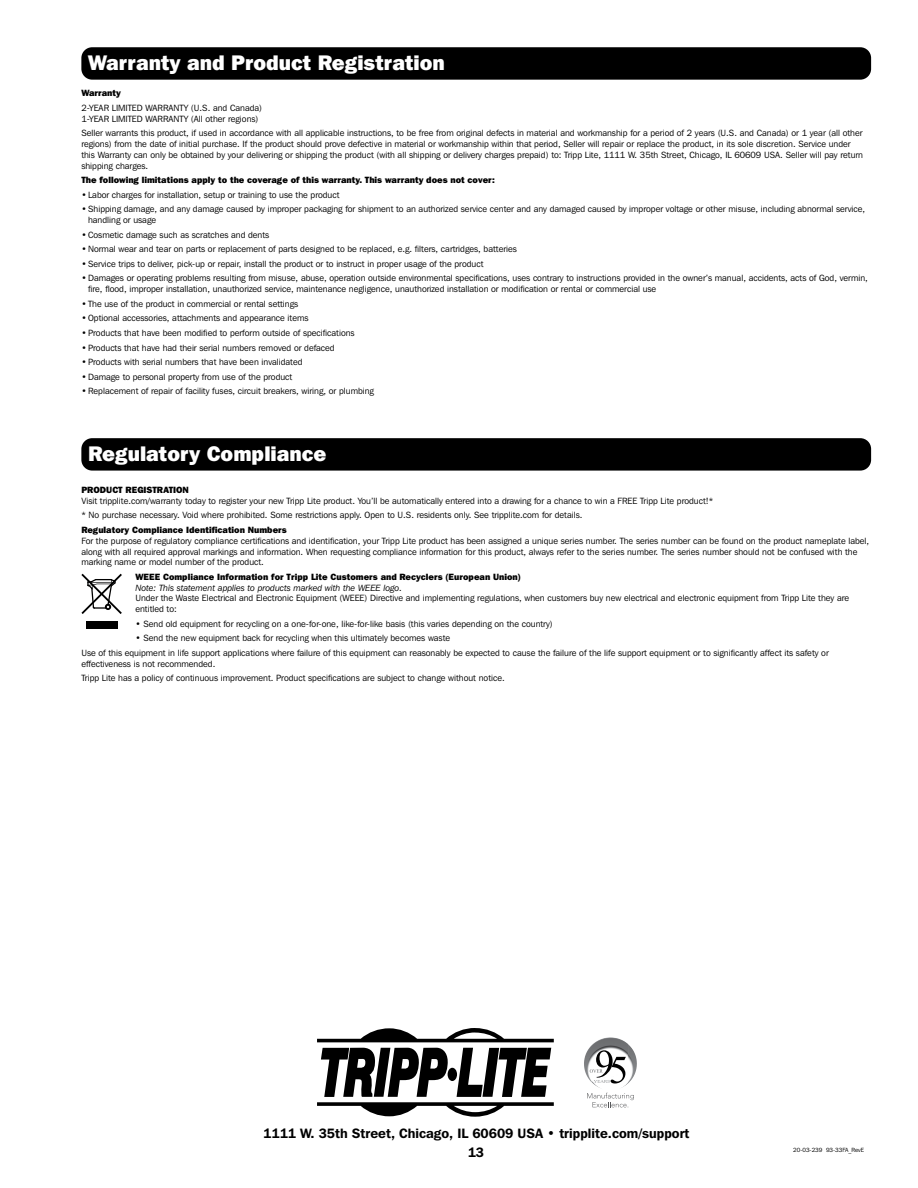
<style>
.page{position:relative;width:918px;height:1188px;background:#fff}
.page>*{position:absolute;margin:0;border:0;box-sizing:border-box;transform-origin:0 0}
.t1{font:800 21px "Franklin Gothic IT Cby BT";color:#fff}
.t2{font:600 13.5px "Franklin Gothic IT Cby BT";color:#000}
.t3{font:9px/10.8px "Franklin Gothic IT Cby BT";color:#000}
.t4{font:800 9px "Franklin Gothic IT Cby BT";color:#000}
.t5{font:italic 9px "Franklin Gothic IT Cby BT";color:#000}
.t6{font:6px "Franklin Gothic IT Cby BT";color:#000}
</style>
<div class="page">
<div style="left:81px;top:47px;width:790px;height:33px;background:#000;border-radius:11px"></div>
<div style="left:81px;top:438px;width:790px;height:33px;background:#000;border-radius:11px"></div>
<div style="left:86px;top:621px;width:31px;height:8px;background:#000"></div>
<svg style="left:81px;top:574px;width:41px;height:40px"></svg>
<svg style="left:317px;top:1028px;width:237px;height:14px"></svg>
<svg style="left:317px;top:1048px;width:237px;height:69px"></svg>
<img style="left:587px;top:1037px;width:22px;height:14px">
<img style="left:628px;top:1049px;width:9px;height:34px">
<svg style="left:587px;top:1093px;width:47px;height:15px"></svg>
<svg style="left:590px;top:1050px;width:36px;height:34px"></svg>
<h1 class="t1" style="left:88px;top:49px;width:358px">Warranty and Product Registration</h1>
<p class="t4" style="left:81px;top:87px;width:41px">Warranty</p>
<p class="t3" style="left:81px;top:102px;width:182px">2-YEAR LIMITED WARRANTY (U.S. and Canada)<br>1-YEAR LIMITED WARRANTY (All other regions)</p>
<p class="t3" style="left:81px;top:127px;width:783px">Seller warrants this product, if used in accordance with all applicable instructions, to be free from original defects in material and workmanship for a period of 2 years (U.S. and Canada) or 1 year (all other regions) from the date of initial purchase. If the product should prove defective in material or workmanship within that period, Seller will repair or replace the product, in its sole discretion. Service under this Warranty can only be obtained by your delivering or shipping the product (with all shipping or delivery charges prepaid) to: Tripp Lite, 1111 W. 35th Street, Chicago, IL 60609 USA. Seller will pay return shipping charges.</p>
<p class="t4" style="left:81px;top:174px;width:415px">The following limitations apply to the coverage of this warranty. This warranty does not cover:</p>
<p class="t3" style="left:81px;top:189px;width:260px">• Labor charges for installation, setup or training to use the product</p>
<p class="t3" style="left:88px;top:204px;width:779px;text-indent:-7px">• Shipping damage, and any damage caused by improper packaging for shipment to an authorized service center and any damaged caused by improper voltage or other misuse, including abnormal service, handling or usage</p>
<p class="t3" style="left:81px;top:229px;width:189px">• Cosmetic damage such as scratches and dents</p>
<p class="t3" style="left:81px;top:244px;width:437px">• Normal wear and tear on parts or replacement of parts designed to be replaced, e.g. filters, cartridges, batteries</p>
<p class="t3" style="left:81px;top:258px;width:404px">• Service trips to deliver, pick-up or repair, install the product or to instruct in proper usage of the product</p>
<p class="t3" style="left:88px;top:273px;width:781px;text-indent:-7px">• Damages or operating problems resulting from misuse, abuse, operation outside environmental specifications, uses contrary to instructions provided in the owner’s manual, accidents, acts of God, vermin, fire, flood, improper installation, unauthorized service, maintenance negligence, unauthorized installation or modification or rental or commercial use</p>
<p class="t3" style="left:81px;top:298px;width:218px">• The use of the product in commercial or rental settings</p>
<p class="t3" style="left:81px;top:313px;width:229px">• Optional accessories, attachments and appearance items</p>
<p class="t3" style="left:81px;top:327px;width:275px">• Products that have been modified to perform outside of specifications</p>
<p class="t3" style="left:81px;top:342px;width:255px">• Products that have had their serial numbers removed or defaced</p>
<p class="t3" style="left:81px;top:356px;width:223px">• Products with serial numbers that have been invalidated</p>
<p class="t3" style="left:81px;top:371px;width:213px">• Damage to personal property from use of the product</p>
<p class="t3" style="left:81px;top:386px;width:294px">• Replacement of repair of facility fuses, circuit breakers, wiring, or plumbing</p>
<h1 class="t1" style="left:88px;top:440px;width:240px">Regulatory Compliance</h1>
<p class="t4" style="left:81px;top:484px;width:109px">PRODUCT REGISTRATION</p>
<p class="t3" style="left:81px;top:493px;width:633px;line-height:14.5px">Visit tripplite.com/warranty today to register your new Tripp Lite product. You’ll be automatically entered into a drawing for a chance to win a FREE Tripp Lite product!* * No purchase necessary. Void where prohibited. Some restrictions apply. Open to U.S. residents only. See tripplite.com for details.</p>
<p class="t4" style="left:81px;top:524px;width:207px">Regulatory Compliance Identification Numbers</p>
<p class="t3" style="left:81px;top:535px;width:789px">For the purpose of regulatory compliance certifications and identification, your Tripp Lite product has been assigned a unique series number. The series number can be found on the product nameplate label, along with all required approval markings and information. When requesting compliance information for this product, always refer to the series number. The series number should not be confused with the marking name or model number of the product.</p>
<p class="t4" style="left:135px;top:571px;width:387px">WEEE Compliance Information for Tripp Lite Customers and Recyclers (European Union)</p>
<p class="t5" style="left:135px;top:582px;width:268px">Note: This statement applies to products marked with the WEEE logo.</p>
<p class="t3" style="left:135px;top:593px;width:715px">Under the Waste Electrical and Electronic Equipment (WEEE) Directive and implementing regulations, when customers buy new electrical and electronic equipment from Tripp Lite they are entitled to:</p>
<p class="t3" style="left:135px;top:618px;width:419px">• Send old equipment for recycling on a one-for-one, like-for-like basis (this varies depending on the country)</p>
<p class="t3" style="left:81px;top:631px;width:749px;line-height:14.5px;text-indent:54px">• Send the new equipment back for recycling when this ultimately becomes waste<br>Use of this equipment in life support applications where failure of this equipment can reasonably be expected to cause the failure of the life support equipment or to significantly affect its safety or</p>
<p class="t3" style="left:81px;top:656px;width:425px;line-height:14.5px">effectiveness is not recommended.<br>Tripp Lite has a policy of continuous improvement. Product specifications are subject to change without notice.</p>
<h2 class="t2" style="left:263px;top:1124px;width:428px">1111 W. 35th Street, Chicago, IL 60609 USA • tripplite.com/support</h2>
<h2 class="t2" style="left:468px;top:1144px;width:18px">13</h2>
<p class="t6" style="left:793px;top:1146px;width:72px">20-03-239 93-33FA_RevE</p>
</div>
